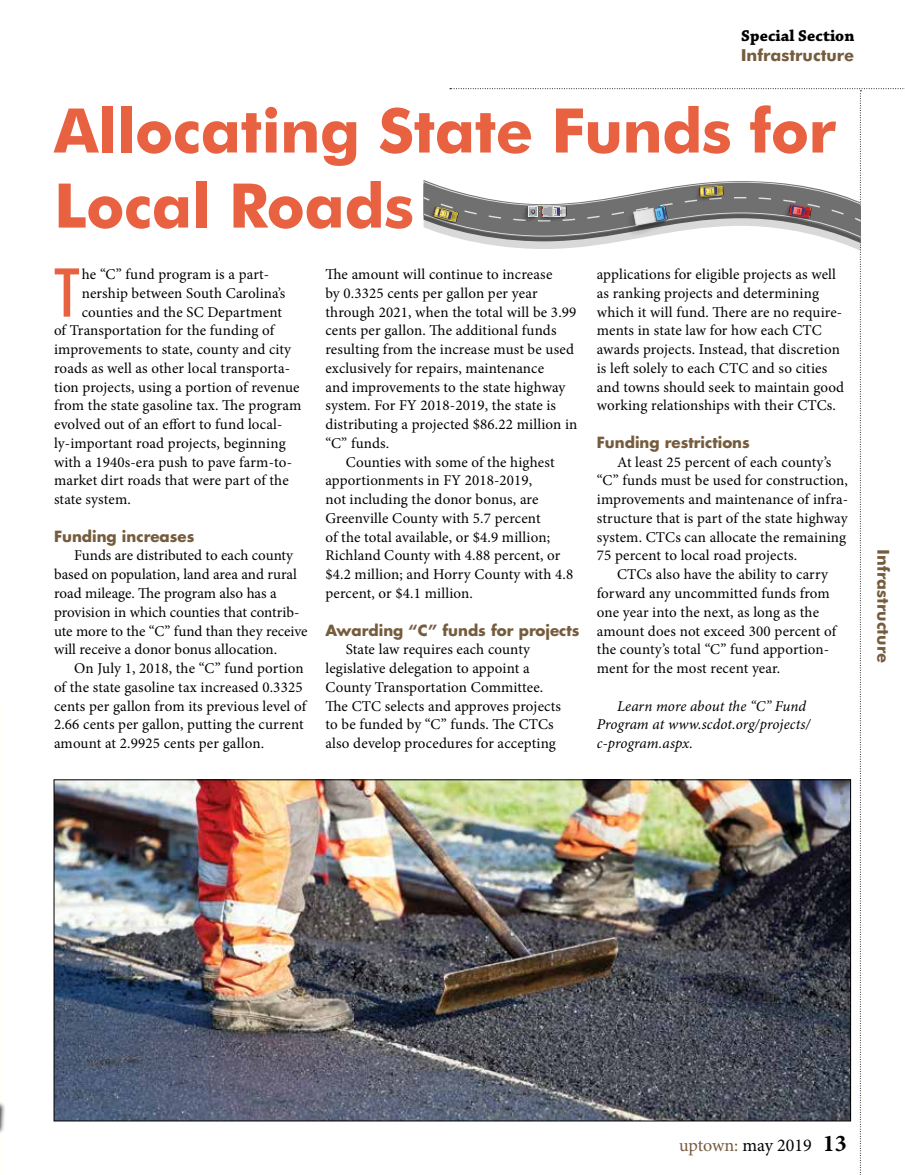
<style>
.page{position:relative;width:905px;height:1175px;background:#fff}
.page>*{position:absolute;margin:0;border:0;box-sizing:border-box;transform-origin:0 0}
.t1{font:500 condensed 67.65px "Futura BT";color:#e86140}
.t2{font:700 61.5px/75px "Futura BT";letter-spacing:-.01em;color:#e86140}
.t3{font:18px "Minion Pro";letter-spacing:-.005em;color:#765c3e}
.t4{font:700 16.5px "Futura BT";color:#765c3e}
.t5{font:700 16.5px "Chaparral Pro";letter-spacing:.005em;color:#000}
.t6{font:15px/18.8px "Minion Pro";letter-spacing:.005em;color:#000}
.t7{font:italic 15px/18.8px "Minion Pro";color:#000}
.t8{font:700 15px "Futura Std";color:#765c3e}
.s1{color:#000}
.s2{font-weight:700;font-size:24px;color:#000}
</style>
<div class="page">
<div style="left:0;top:1058px;width:6px;height:116px;background:#000;opacity:.75"></div>
<img style="left:56px;top:781px;width:367px;height:338px">
<img style="left:423px;top:88px;width:482px;height:1087px">
<p class="t5" style="left:741px;top:26px;width:115px">Special Section</p>
<p class="t4" style="left:740px;top:45px;width:115px">Infrastructure</p>
<h2 class="t2" style="left:54px;top:93px;width:783px">Allocating State Funds for<br>Local Roads</h2>
<h1 class="t1" style="left:54px;top:251px;width:27px">T</h1>
<p class="t6" style="left:82px;top:265px;width:189px">he “C” fund program is a part-</p>
<p class="t6" style="left:82px;top:284px;width:205px">nership between South Carolina’s</p>
<p class="t6" style="left:82px;top:302px;width:202px">counties and the SC Department</p>
<p class="t6" style="left:54px;top:321px;width:222px">of Transportation for the funding of</p>
<p class="t6" style="left:54px;top:340px;width:239px">improvements to state, county and city</p>
<p class="t6" style="left:54px;top:359px;width:237px">roads as well as other local transporta-</p>
<p class="t6" style="left:54px;top:377px;width:247px">tion projects, using a portion of revenue</p>
<p class="t6" style="left:54px;top:396px;width:249px">from the state gasoline tax. The program</p>
<p class="t6" style="left:54px;top:415px;width:230px">evolved out of an effort to fund local-</p>
<p class="t6" style="left:54px;top:434px;width:233px">ly-important road projects, beginning</p>
<p class="t6" style="left:54px;top:452px;width:239px">with a 1940s-era push to pave farm-to-</p>
<p class="t6" style="left:54px;top:471px;width:236px">market dirt roads that were part of the</p>
<p class="t6" style="left:54px;top:490px;width:78px">state system.</p>
<p class="t8" style="left:54px;top:526px;width:142px">Funding increases</p>
<p class="t6" style="left:54px;top:546px;width:255px;text-indent:20px">Funds are distributed to each county based on population, land area and rural road mileage. The program also has a provision in which counties that contrib&shy;ute more to the “C” fund than they receive will receive a donor bonus allocation.</p>
<p class="t6" style="left:54px;top:659px;width:254px;text-indent:20px">On July 1, 2018, the “C” fund portion of the state gasoline tax increased 0.3325 cents per gallon from its previous level of 2.66 cents per gallon, putting the current amount at 2.9925 cents per gallon.</p>
<p class="t6" style="left:325px;top:265px;width:228px">The amount will continue to increase</p>
<p class="t6" style="left:325px;top:284px;width:214px">by 0.3325 cents per gallon per year</p>
<p class="t6" style="left:325px;top:302px;width:252px">through 2021, when the total will be 3.99</p>
<p class="t6" style="left:325px;top:321px;width:232px">cents per gallon. The additional funds</p>
<p class="t6" style="left:325px;top:340px;width:250px">resulting from the increase must be used</p>
<p class="t6" style="left:325px;top:359px;width:220px">exclusively for repairs, maintenance</p>
<p class="t6" style="left:325px;top:377px;width:241px">and improvements to the state highway</p>
<p class="t6" style="left:325px;top:396px;width:232px">system. For FY 2018-2019, the state is</p>
<p class="t6" style="left:325px;top:415px;width:253px">distributing a projected $86.22 million in</p>
<p class="t6" style="left:325px;top:434px;width:65px">“C” funds.</p>
<p class="t6" style="left:346px;top:452px;width:210px">Counties with some of the highest</p>
<p class="t6" style="left:325px;top:471px;width:208px">apportionments in FY 2018-2019,</p>
<p class="t6" style="left:325px;top:490px;width:214px">not including the donor bonus, are</p>
<p class="t6" style="left:325px;top:509px;width:217px">Greenville County with 5.7 percent</p>
<p class="t6" style="left:325px;top:527px;width:226px">of the total available, or $4.9 million;</p>
<p class="t6" style="left:325px;top:546px;width:236px">Richland County with 4.88 percent, or</p>
<p class="t6" style="left:325px;top:565px;width:249px">$4.2 million; and Horry County with 4.8</p>
<p class="t6" style="left:325px;top:584px;width:149px">percent, or $4.1 million.</p>
<p class="t8" style="left:325px;top:620px;width:255px">Awarding “C” funds for projects</p>
<p class="t6" style="left:325px;top:640px;width:237px;text-indent:20px">State law requires each county legislative delegation to appoint a County Transportation Committee.<br>The CTC selects and approves projects to be funded by “C” funds. The CTCs also develop procedures for accepting</p>
<p class="t6" style="left:597px;top:265px;width:249px">applications for eligible projects as well as ranking projects and determining which it will fund. There are no require&shy;ments in state law for how each CTC awards projects. Instead, that discretion is left solely to each CTC and so cities and towns should seek to maintain good working relationships with their CTCs.</p>
<p class="t8" style="left:597px;top:432px;width:154px">Funding restrictions</p>
<p class="t6" style="left:597px;top:452px;width:253px;text-indent:20px">At least 25 percent of each county’s “C” funds must be used for construction, improvements and maintenance of infra&shy;structure that is part of the state highway system. CTCs can allocate the remaining 75 percent to local road projects.</p>
<p class="t6" style="left:597px;top:565px;width:241px;text-indent:20px">CTCs also have the ability to carry forward any uncommitted funds from one year into the next, as long as the amount does not exceed 300 percent of the county’s total “C” fund apportion&shy;ment for the most recent year.</p>
<p class="t7" style="left:597px;top:696px;width:215px;text-indent:20px">Learn more about the “C” Fund<br>Program at www.scdot.org/projects/ c-program.aspx.</p>
<p class="t4" style="left:893px;top:549px;width:115px;rotate:90deg">Infrastructure</p>
<p class="t3" style="left:679px;top:1133px;width:169px">uptown: <span class="s1">may 2019</span> <span class="s2">13</span></p>
</div>
